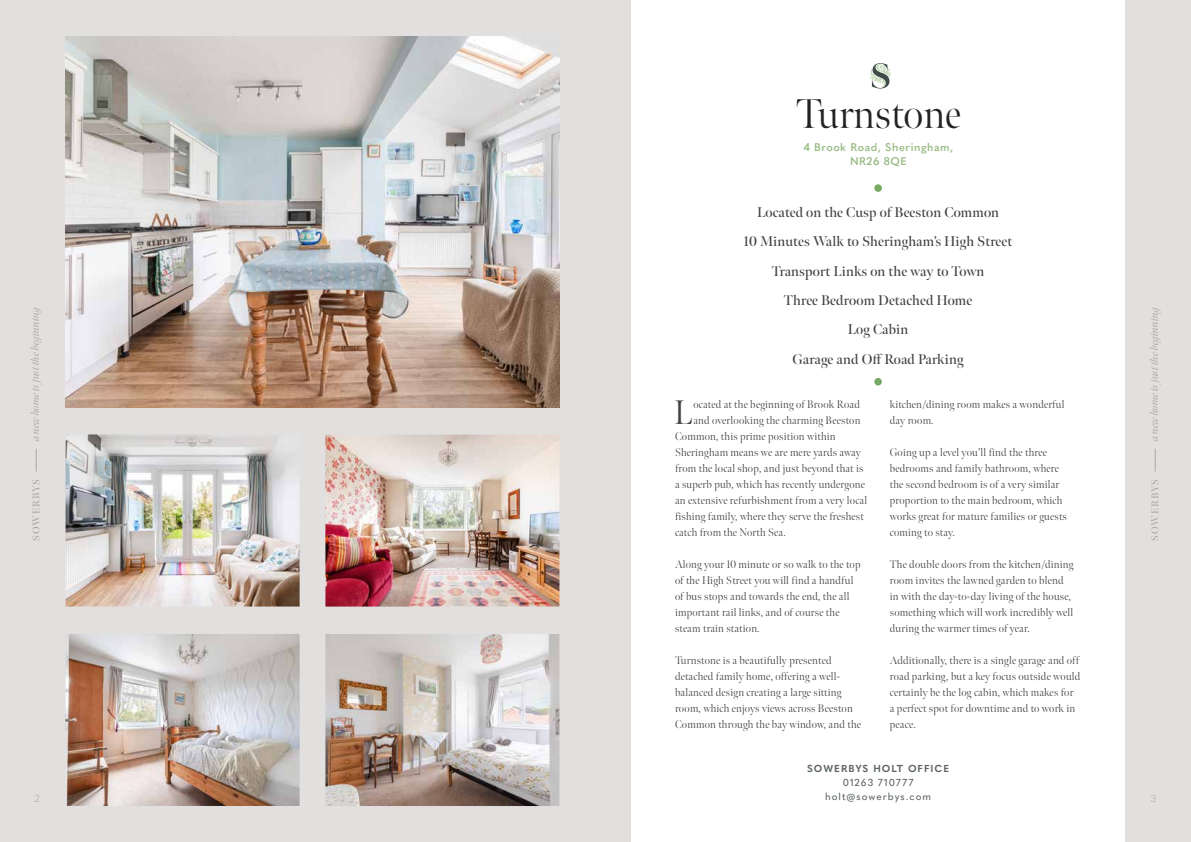
<style>
.page{position:relative;width:1191px;height:842px;background:#fff}
.page>*{position:absolute;margin:0;border:0;box-sizing:border-box;transform-origin:0 0}
.t1{font:300 41.5px "Meno Banner";color:#222223}
.t2{font:300 34px "Meno Banner";color:#434141}
.t3{font:600 14px/29.3px "Meno Banner";letter-spacing:.01em;color:#434141;text-align:center}
.t4{font:300 11px/16px "Meno Banner";letter-spacing:.02em;color:#434141}
.t5{font:italic 11px "Meno Banner";letter-spacing:-.01em;color:#ada8a0}
.t6{font:600 11px/14px "Quasimoda";letter-spacing:.05em;color:#96ba81;text-align:center}
.t7{font:500 10px/14px "Quasimoda";letter-spacing:.1em;color:#5e6662;text-align:center}
.t8{font:700 10px "Quasimoda";letter-spacing:.1em;color:#5e6662}
.t9{font:600 10px "Meno Banner";letter-spacing:.08em;color:#ada8a0}
.t10{font:300 10px "Quasimoda";color:#ada8a0}
</style>
<div class="page">
<div style="left:0;top:0;width:595px;height:842px;background:#e2e0df"></div>
<div style="left:595px;top:0;width:596px;height:842px;background:#e2e0df"></div>
<svg style="left:36px;top:449px;width:1px;height:22px"></svg>
<svg style="left:1155px;top:449px;width:1px;height:22px"></svg>
<div style="left:631px;top:0;width:494px;height:842px;background:#fff"></div>
<svg style="left:870px;top:63px;width:21px;height:26px"></svg>
<div style="left:874px;top:184px;width:8px;height:8px;background:#76aa62;border-radius:50%"></div>
<div style="left:874px;top:378px;width:8px;height:7px;background:#76aa62;border-radius:50%"></div>
<img style="left:66px;top:36px;width:493px;height:371px">
<img style="left:325px;top:434px;width:234px;height:173px">
<img style="left:325px;top:634px;width:234px;height:172px">
<img style="left:66px;top:434px;width:234px;height:172px">
<img style="left:66px;top:634px;width:234px;height:172px">
<h1 class="t1" style="left:796px;top:88px;width:166px">Turnstone</h1>
<p class="t6" style="left:803px;top:140px;width:151px">4 Brook Road, Sheringham,<br>NR26 8QE</p>
<p class="t3" style="left:744px;top:197px;width:270px">Located on the Cusp of Beeston Common<br>10 Minutes Walk to Sheringham’s High Street<br>Transport Links on the way to Town<br>Three Bedroom Detached Home<br>Log Cabin<br>Garage and Off Road Parking</p>
<p class="t5" style="left:29px;top:441px;width:138px;rotate:-90deg">a new home is just the beginning</p>
<p class="t5" style="left:1147px;top:441px;width:138px;rotate:-90deg">a new home is just the beginning</p>
<h2 class="t2" style="left:674px;top:392px;width:20px">L</h2>
<p class="t4" style="left:693px;top:396px;width:168px">ocated at the beginning of Brook Road</p>
<p class="t4" style="left:889px;top:396px;width:176px">kitchen/dining room makes a wonderful day room.</p>
<p class="t4" style="left:889px;top:444px;width:178px">Going up a level you’ll find the three bedrooms and family bathroom, where the second bedroom is of a very similar proportion to the main bedroom, which works great for mature families or guests coming to stay.</p>
<p class="t4" style="left:889px;top:556px;width:185px">The double doors from the kitchen/dining room invites the lawned garden to blend in with the day-to-day living of the house, something which will work incredibly well during the warmer times of year.</p>
<p class="t4" style="left:889px;top:652px;width:192px">Additionally, there is a single garage and off road parking, but a key focus outside would certainly be the log cabin, which makes for a perfect spot for downtime and to work in peace.</p>
<p class="t4" style="left:693px;top:412px;width:169px">and overlooking the charming Beeston</p>
<p class="t4" style="left:675px;top:428px;width:162px">Common, this prime position within</p>
<p class="t4" style="left:675px;top:444px;width:187px">Sheringham means we are mere yards away</p>
<p class="t4" style="left:675px;top:460px;width:190px">from the local shop, and just beyond that is</p>
<p class="t4" style="left:675px;top:476px;width:191px">a superb pub, which has recently undergone</p>
<p class="t4" style="left:675px;top:492px;width:194px">an extensive refurbishment from a very local</p>
<p class="t4" style="left:675px;top:508px;width:190px">fishing family, where they serve the freshest</p>
<p class="t4" style="left:675px;top:524px;width:112px">catch from the North Sea.</p>
<p class="t4" style="left:675px;top:556px;width:187px">Along your 10 minute or so walk to the top of the High Street you will find a handful of bus stops and towards the end, the all important rail links, and of course the steam train station.</p>
<p class="t4" style="left:675px;top:652px;width:187px">Turnstone is a beautifully presented detached family home, offering a well&shy;balanced design creating a large sitting room, which enjoys views across Beeston Common through the bay window, and the</p>
<p class="t9" style="left:30px;top:541px;width:63px;rotate:-90deg">SOWERBYS</p>
<p class="t9" style="left:1149px;top:541px;width:63px;rotate:-90deg">SOWERBYS</p>
<p class="t8" style="left:807px;top:761px;width:143px">SOWERBYS HOLT OFFICE</p>
<p class="t7" style="left:825px;top:775px;width:107px">01263 710777 holt@sowerbys.com</p>
<p class="t10" style="left:35px;top:791px;width:7px">2</p>
<p class="t10" style="left:1150px;top:791px;width:7px">3</p>
</div>
